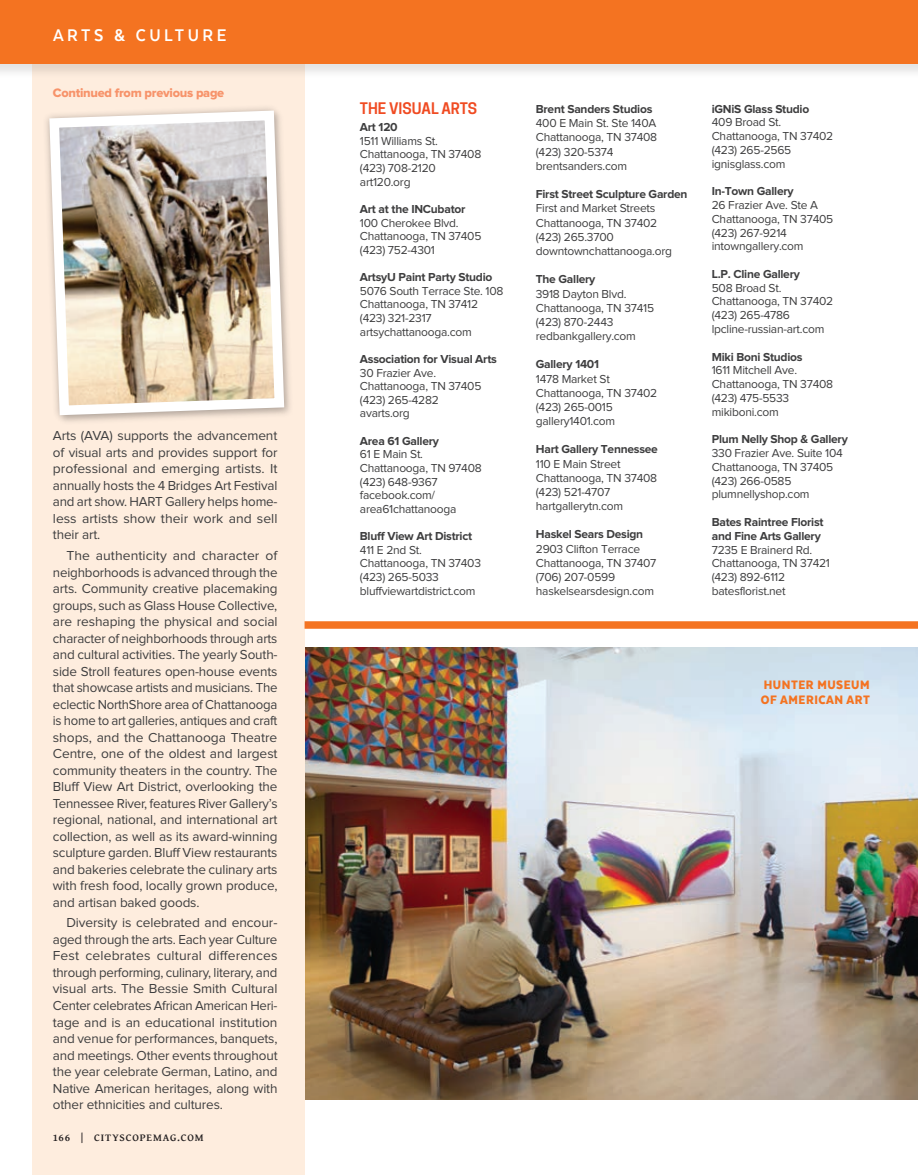
<style>
.page{position:relative;width:918px;height:1175px;background:#fff}
.page>*{position:absolute;margin:0;border:0;box-sizing:border-box;transform-origin:0 0}
.t1{font:700 19.5px "Texta Narrow";letter-spacing:.18em;color:#fff}
.Paragraph_Listing_He{font:600 15px "Cooper Hewitt";color:#f04b22}
.t2{font:900 14.1px/15.5px "Texta Narrow";letter-spacing:.04em;color:#f47321}
.Intro_Body{font:13.5px/16.5px "Proxima Nova";letter-spacing:-.01em;color:#3e3e3f;text-align:justify}
.Paragraph_Listing_Bo{font:12.75px "Proxima Nova Extrabld";letter-spacing:-.02em;color:#f7936a}
.Listings{font:12px/13.6px "Proxima Nova";letter-spacing:-.02em;color:#3e3e3f}
.Listings-2{font:700 12px/13.8px "Proxima Nova";letter-spacing:-.02em;color:#3e3e3f}
.t3{font:700 10.5px "Gentium Basic";letter-spacing:.08em;color:#231f20}
</style>
<div class="page">
<img style="left:305px;top:647px;width:613px;height:452px">
<div style="left:32px;top:44px;width:273px;height:1130px;background:#feedde"></div>
<div style="left:0;top:0;width:918px;height:79px;background:#231f20;opacity:.12"></div>
<div style="left:0;top:0;width:918px;height:64px;background:#f47321"></div>
<img style="left:46px;top:107px;width:243px;height:313px">
<div style="left:305px;top:621px;width:613px;height:7px;background:#f47321"></div>
<p class="t1" style="left:53px;top:25px;width:175px">ARTS &amp; CULTURE</p>
<p class="Paragraph_Listing_Bo" style="left:53px;top:86px;width:173px">Continued from previous page</p>
<p class="Intro_Body" style="left:53px;top:428px;width:226px">Arts (AVA) supports the advancement of visual arts and provides support for professional and emerging artists. It annually hosts the 4 Bridges Art Festival and art show. HART Gallery helps home&shy;less artists show their work and sell their art.</p>
<p class="Intro_Body" style="left:53px;top:548px;width:226px;text-indent:14px">The authenticity and character of neighborhoods is advanced through the arts. Community creative placemaking groups, such as Glass House Collective, are reshaping the physical and social character of neighborhoods through arts and cultural activities. The yearly South&shy;side Stroll features open-house events that showcase artists and musicians. The eclectic NorthShore area of Chattanooga is home to art galleries, antiques and craft shops, and the Chattanooga Theatre Centre, one of the oldest and largest community theaters in the country. The Bluff View Art District, overlooking the Tennessee River, features River Gallery’s regional, national, and international art collection, as well as its award-winning sculpture garden. Bluff View restaurants and bakeries celebrate the culinary arts with fresh food, locally grown produce, and artisan baked goods.</p>
<p class="Intro_Body" style="left:53px;top:915px;width:226px;text-indent:14px">Diversity is celebrated and encour&shy;aged through the arts. Each year Culture Fest celebrates cultural differences through performing, culinary, literary, and visual arts. The Bessie Smith Cultural Center celebrates African American Heri&shy;tage and is an educational institution and venue for performances, banquets, and meetings. Other events throughout the year celebrate German, Latino, and Native American heritages, along with other ethnicities and cultures.</p>
<p class="t3" style="left:53px;top:1129px;width:152px">166 | CITYSCOPEMAG.COM</p>
<p class="Paragraph_Listing_He" style="left:360px;top:100px;width:119px">THE VISUAL ARTS</p>
<p class="Listings-2" style="left:360px;top:121px;width:39px">Art 120</p>
<p class="Listings" style="left:360px;top:134px;width:79px">1511 Williams St.</p>
<p class="Listings" style="left:360px;top:148px;width:123px">Chattanooga, TN 37408</p>
<p class="Listings" style="left:360px;top:162px;width:78px">(423) 708-2120</p>
<p class="Listings" style="left:360px;top:175px;width:52px">art120.org</p>
<p class="Listings-2" style="left:360px;top:203px;width:107px">Art at the INCubator</p>
<p class="Listings" style="left:360px;top:216px;width:100px">100 Cherokee Blvd.</p>
<p class="Listings" style="left:360px;top:230px;width:123px">Chattanooga, TN 37405</p>
<p class="Listings" style="left:360px;top:243px;width:77px">(423) 752-4301</p>
<p class="Listings-2" style="left:360px;top:271px;width:134px">ArtsyU Paint Party Studio</p>
<p class="Listings" style="left:360px;top:284px;width:145px">5076 South Terrace Ste. 108</p>
<p class="Listings" style="left:360px;top:298px;width:120px">Chattanooga, TN 37412</p>
<p class="Listings" style="left:360px;top:312px;width:73px">(423) 321-2317</p>
<p class="Listings" style="left:360px;top:325px;width:113px">artsychattanooga.com</p>
<p class="Listings-2" style="left:360px;top:352px;width:138px">Association for Visual Arts</p>
<p class="Listings" style="left:360px;top:366px;width:78px">30 Frazier Ave.</p>
<p class="Listings" style="left:360px;top:380px;width:123px">Chattanooga, TN 37405</p>
<p class="Listings" style="left:360px;top:393px;width:80px">(423) 265-4282</p>
<p class="Listings" style="left:360px;top:407px;width:51px">avarts.org</p>
<p class="Listings-2" style="left:360px;top:434px;width:81px">Area 61 Gallery</p>
<p class="Listings" style="left:360px;top:448px;width:65px">61 E Main St.</p>
<p class="Listings" style="left:360px;top:461px;width:123px">Chattanooga, TN 97408</p>
<p class="Listings" style="left:360px;top:475px;width:79px">(423) 648-9367</p>
<p class="Listings" style="left:360px;top:489px;width:98px">facebook.com/ area61chattanooga</p>
<p class="Listings-2" style="left:360px;top:529px;width:114px">Bluff View Art District</p>
<p class="Listings" style="left:360px;top:543px;width:64px">411 E 2nd St.</p>
<p class="Listings" style="left:360px;top:557px;width:123px">Chattanooga, TN 37403</p>
<p class="Listings" style="left:360px;top:570px;width:80px">(423) 265-5033</p>
<p class="Listings" style="left:360px;top:585px;width:117px">bluffviewartdistrict.com</p>
<p class="Listings-2" style="left:536px;top:102px;width:118px">Brent Sanders Studios</p>
<p class="Listings" style="left:536px;top:117px;width:122px">400 E Main St. Ste 140A</p>
<p class="Listings" style="left:536px;top:131px;width:123px">Chattanooga, TN 37408</p>
<p class="Listings" style="left:536px;top:145px;width:79px">(423) 320-5374</p>
<p class="Listings" style="left:536px;top:159px;width:93px">brentsanders.com</p>
<p class="Listings-2" style="left:536px;top:188px;width:153px">First Street Sculpture Garden</p>
<p class="Listings" style="left:536px;top:202px;width:121px">First and Market Streets</p>
<p class="Listings" style="left:536px;top:216px;width:123px">Chattanooga, TN 37402</p>
<p class="Listings" style="left:536px;top:230px;width:79px">(423) 265.3700</p>
<p class="Listings" style="left:536px;top:245px;width:138px">downtownchattanooga.org</p>
<p class="Listings-2" style="left:536px;top:273px;width:61px">The Gallery</p>
<p class="Listings" style="left:536px;top:287px;width:92px">3918 Dayton Blvd.</p>
<p class="Listings" style="left:536px;top:301px;width:120px">Chattanooga, TN 37415</p>
<p class="Listings" style="left:536px;top:315px;width:79px">(423) 870-2443</p>
<p class="Listings" style="left:536px;top:330px;width:102px">redbankgallery.com</p>
<p class="Listings-2" style="left:536px;top:358px;width:65px">Gallery 1401</p>
<p class="Listings" style="left:536px;top:372px;width:76px">1478 Market St</p>
<p class="Listings" style="left:536px;top:386px;width:123px">Chattanooga, TN 37402</p>
<p class="Listings" style="left:536px;top:400px;width:79px">(423) 265-0015</p>
<p class="Listings" style="left:536px;top:415px;width:81px">gallery1401.com</p>
<p class="Listings-2" style="left:536px;top:443px;width:124px">Hart Gallery Tennessee</p>
<p class="Listings" style="left:536px;top:457px;width:86px">110 E Main Street</p>
<p class="Listings" style="left:536px;top:471px;width:123px">Chattanooga, TN 37408</p>
<p class="Listings" style="left:536px;top:485px;width:76px">(423) 521-4707</p>
<p class="Listings" style="left:536px;top:500px;width:89px">hartgallerytn.com</p>
<p class="Listings-2" style="left:536px;top:528px;width:109px">Haskel Sears Design</p>
<p class="Listings" style="left:536px;top:542px;width:106px">2903 Clifton Terrace</p>
<p class="Listings" style="left:536px;top:556px;width:122px">Chattanooga, TN 37407</p>
<p class="Listings" style="left:536px;top:570px;width:81px">(706) 207-0599</p>
<p class="Listings" style="left:536px;top:585px;width:120px">haskelsearsdesign.com</p>
<p class="Listings-2" style="left:712px;top:102px;width:99px">iGNiS Glass Studio</p>
<p class="Listings" style="left:712px;top:116px;width:71px">409 Broad St.</p>
<p class="Listings" style="left:712px;top:130px;width:123px">Chattanooga, TN 37402</p>
<p class="Listings" style="left:712px;top:144px;width:81px">(423) 265-2565</p>
<p class="Listings" style="left:712px;top:157px;width:75px">ignisglass.com</p>
<p class="Listings-2" style="left:712px;top:185px;width:83px">In-Town Gallery</p>
<p class="Listings" style="left:712px;top:199px;width:108px">26 Frazier Ave. Ste A</p>
<p class="Listings" style="left:712px;top:212px;width:123px">Chattanooga, TN 37405</p>
<p class="Listings" style="left:712px;top:226px;width:77px">(423) 267-9214</p>
<p class="Listings" style="left:712px;top:240px;width:93px">intowngallery.com</p>
<p class="Listings-2" style="left:712px;top:267px;width:90px">L.P. Cline Gallery</p>
<p class="Listings" style="left:712px;top:281px;width:71px">508 Broad St.</p>
<p class="Listings" style="left:712px;top:295px;width:123px">Chattanooga, TN 37402</p>
<p class="Listings" style="left:712px;top:309px;width:80px">(423) 265-4786</p>
<p class="Listings" style="left:712px;top:323px;width:114px">lpcline-russian-art.com</p>
<p class="Listings-2" style="left:712px;top:350px;width:92px">Miki Boni Studios</p>
<p class="Listings" style="left:712px;top:364px;width:87px">1611 Mitchell Ave.</p>
<p class="Listings" style="left:712px;top:378px;width:123px">Chattanooga, TN 37408</p>
<p class="Listings" style="left:712px;top:391px;width:79px">(423) 475-5533</p>
<p class="Listings" style="left:712px;top:405px;width:68px">mikiboni.com</p>
<p class="Listings-2" style="left:712px;top:433px;width:138px">Plum Nelly Shop &amp; Gallery</p>
<p class="Listings" style="left:712px;top:447px;width:133px">330 Frazier Ave. Suite 104</p>
<p class="Listings" style="left:712px;top:460px;width:123px">Chattanooga, TN 37405</p>
<p class="Listings" style="left:712px;top:474px;width:81px">(423) 266-0585</p>
<p class="Listings" style="left:712px;top:488px;width:99px">plumnellyshop.com</p>
<p class="Listings-2" style="left:712px;top:515px;width:113px">Bates Raintree Florist and Fine Arts Gallery</p>
<p class="Listings" style="left:712px;top:543px;width:102px">7235 E Brainerd Rd.</p>
<p class="Listings" style="left:712px;top:557px;width:120px">Chattanooga, TN 37421</p>
<p class="Listings" style="left:712px;top:571px;width:75px">(423) 892-6112</p>
<p class="Listings" style="left:712px;top:585px;width:75px">batesflorist.net</p>
<p class="t2" style="left:761px;top:676px;width:111px">HUNTER MUSEUM<br>OF AMERICAN ART</p>
</div>
